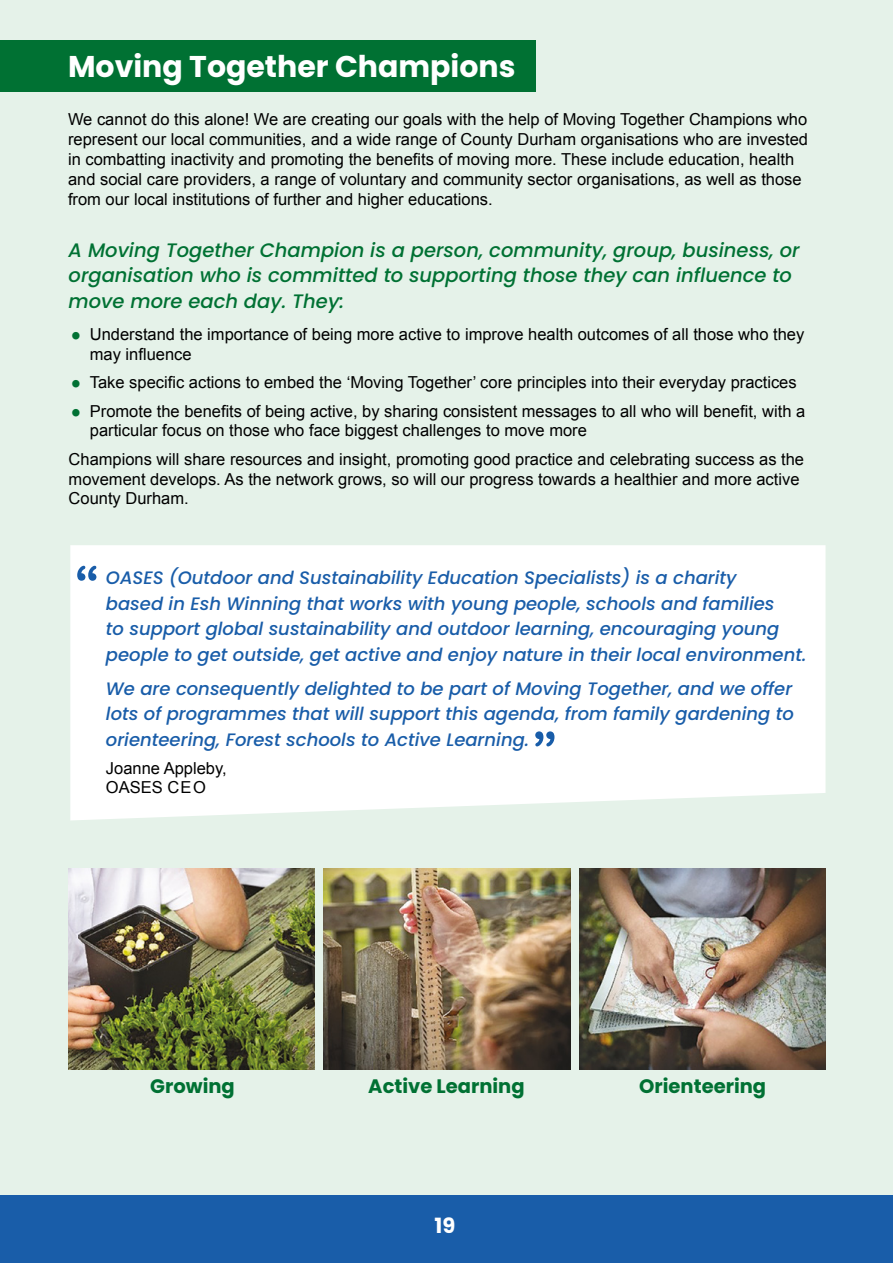
<style>
.page{position:relative;width:893px;height:1263px;background:#fff}
.page>*{position:absolute;margin:0;border:0;box-sizing:border-box;transform-origin:0 0}
.H2_white{font:700 30px "Poppins";color:#fff}
.t1{font:700 21px "Poppins";color:#fff}
.Highlight_paragraph{font:italic 500 19.5px/25.5px "Poppins";color:#007133}
.Para_green_title_tex{font:700 19.5px "Poppins";color:#007133}
.P_Quote{font:italic 500 18px/25.5px "Poppins";color:#195da9}
.Para_body_11pt{font:16.5px/19.8px "Arial";color:#000}
.s1{font-weight:300;font-size:30px;color:#007133}
</style>
<div class="page">
<div style="left:0;top:1192px;width:893px;height:71px;background:#195da9"></div>
<div style="left:0;top:0;width:893px;height:1194px;background:#e5f2e9"></div>
<div style="left:0;top:40px;width:536px;height:51px;background:#007133"></div>
<div style="left:70px;top:545px;width:755px;height:275px;background:#fff"></div>
<img style="left:68px;top:869px;width:247px;height:200px">
<img style="left:324px;top:869px;width:246px;height:200px">
<img style="left:579px;top:869px;width:247px;height:200px">
<svg style="left:535px;top:731px;width:19px;height:15px"></svg>
<svg style="left:77px;top:566px;width:19px;height:15px"></svg>
<h2 class="H2_white" style="left:68px;top:49px;width:449px">Moving Together Champions</h2>
<p class="Para_body_11pt" style="left:68px;top:110px;width:742px">We cannot do this alone! We are creating our goals with the help of Moving Together Champions who represent our local communities, and a wide range of County Durham organisations who are invested in combatting inactivity and promoting the benefits of moving more. These include education, health and social care providers, a range of voluntary and community sector organisations, as well as those from our local institutions of further and higher educations.</p>
<p class="Highlight_paragraph" style="left:69px;top:237px;width:732px">A Moving Together Champion is a person, community, group, business, or organisation who is committed to supporting those they can influence to move more each day. They:</p>
<p class="Para_body_11pt" style="left:90px;top:325px;width:716px;text-indent:-21px"><span class="s1">•</span> Understand the importance of being more active to improve health outcomes of all those who they may influence</p>
<p class="Para_body_11pt" style="left:69px;top:373px;width:730px"><span class="s1">•</span> Take specific actions to embed the ‘Moving Together’ core principles into their everyday practices</p>
<p class="Para_body_11pt" style="left:90px;top:401px;width:717px;text-indent:-21px"><span class="s1">•</span> Promote the benefits of being active, by sharing consistent messages to all who will benefit, with a particular focus on those who face biggest challenges to move more</p>
<p class="Para_body_11pt" style="left:69px;top:449px;width:737px">Champions will share resources and insight, promoting good practice and celebrating success as the movement develops. As the network grows, so will our progress towards a healthier and more active<br>County Durham.</p>
<p class="P_Quote" style="left:106px;top:565px;width:702px">OASES (Outdoor and Sustainability Education Specialists) is a charity<br>based in Esh Winning that works with young people, schools and families<br>to support global sustainability and outdoor learning, encouraging young people to get outside, get active and enjoy nature in their local environment.</p>
<p class="P_Quote" style="left:106px;top:676px;width:690px;text-align:justify">We are consequently delighted to be part of Moving Together, and we offer lots of programmes that will support this agenda, from family gardening to orienteering, Forest schools to Active Learning.</p>
<p class="Para_body_11pt" style="left:106px;top:758px;width:122px">Joanne Appleby,<br>OASES C E O</p>
<p class="Para_green_title_tex" style="left:150px;top:1075px;width:86px">Growing</p>
<p class="Para_green_title_tex" style="left:368px;top:1075px;width:158px">Active Learning</p>
<p class="Para_green_title_tex" style="left:639px;top:1075px;width:129px">Orienteering</p>
<p class="t1" style="left:435px;top:1213px;width:22px">19</p>
</div>
